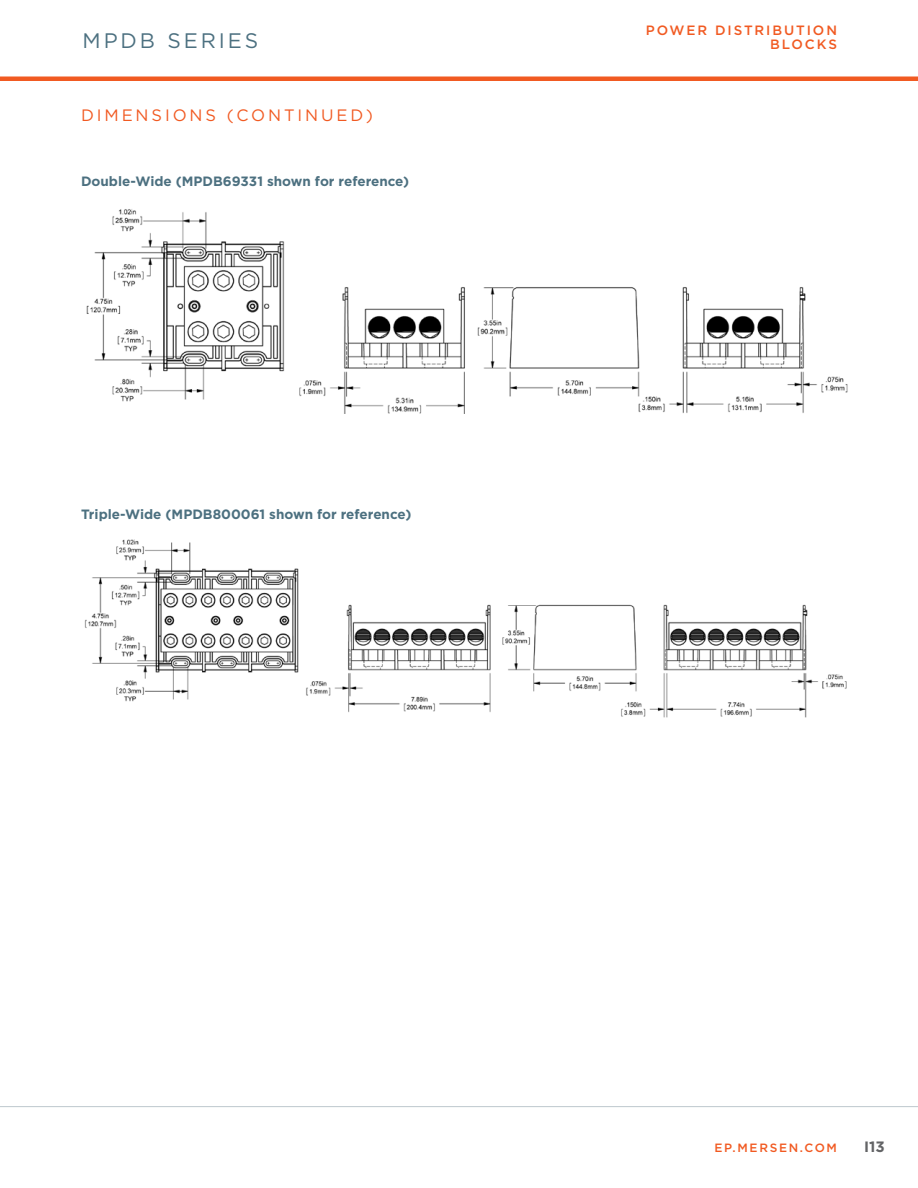
<style>
.page{position:relative;width:918px;height:1188px;background:#fff}
.page>*{position:absolute;margin:0;border:0;box-sizing:border-box;transform-origin:0 0}
.t1{font:21px "Gotham";letter-spacing:.14em;color:#4c7080}
.t2{font:16.5px "Gotham";letter-spacing:.175em;color:#f15a22}
.t3{font:700 15px "Gotham";color:#636466}
.t4{font:700 13.5px "Gotham";color:#4c7080}
.t5{font:500 13.5px "Gotham";letter-spacing:.14em;color:#f15a22}
.t6{font:500 12px "Gotham";letter-spacing:.14em;color:#f15a22}
</style>
<div class="page">
<div style="left:0;top:76px;width:918px;height:5px;background:#f15a22"></div>
<hr style="left:0;top:1106px;width:918px;height:1px;background:#bec8cd">
<img style="left:86px;top:209px;width:762px;height:204px">
<img style="left:84px;top:539px;width:763px;height:179px">
<p class="t5" style="left:646px;top:21px;width:193px">POWER DISTRIBUTION</p>
<h1 class="t1" style="left:82px;top:27px;width:150px">MPDB SERIES</h1>
<p class="t5" style="left:770px;top:35px;width:68px">BLOCKS</p>
<p class="t2" style="left:81px;top:105px;width:28px">DIME</p>
<p class="t2" style="left:136px;top:105px;width:28px">NSIO</p>
<p class="t2" style="left:190px;top:105px;width:185px">NS (CO NTI NUED)</p>
<p class="t4" style="left:81px;top:173px;width:330px">Double-Wide (MPDB69331 shown for reference)</p>
<p class="t4" style="left:81px;top:506px;width:332px">Triple-Wide (MPDB800061 shown for reference)</p>
<p class="t6" style="left:714px;top:1140px;width:124px">EP.MERSEN.COM</p>
<p class="t3" style="left:864px;top:1137px;width:22px">I13</p>
</div>
